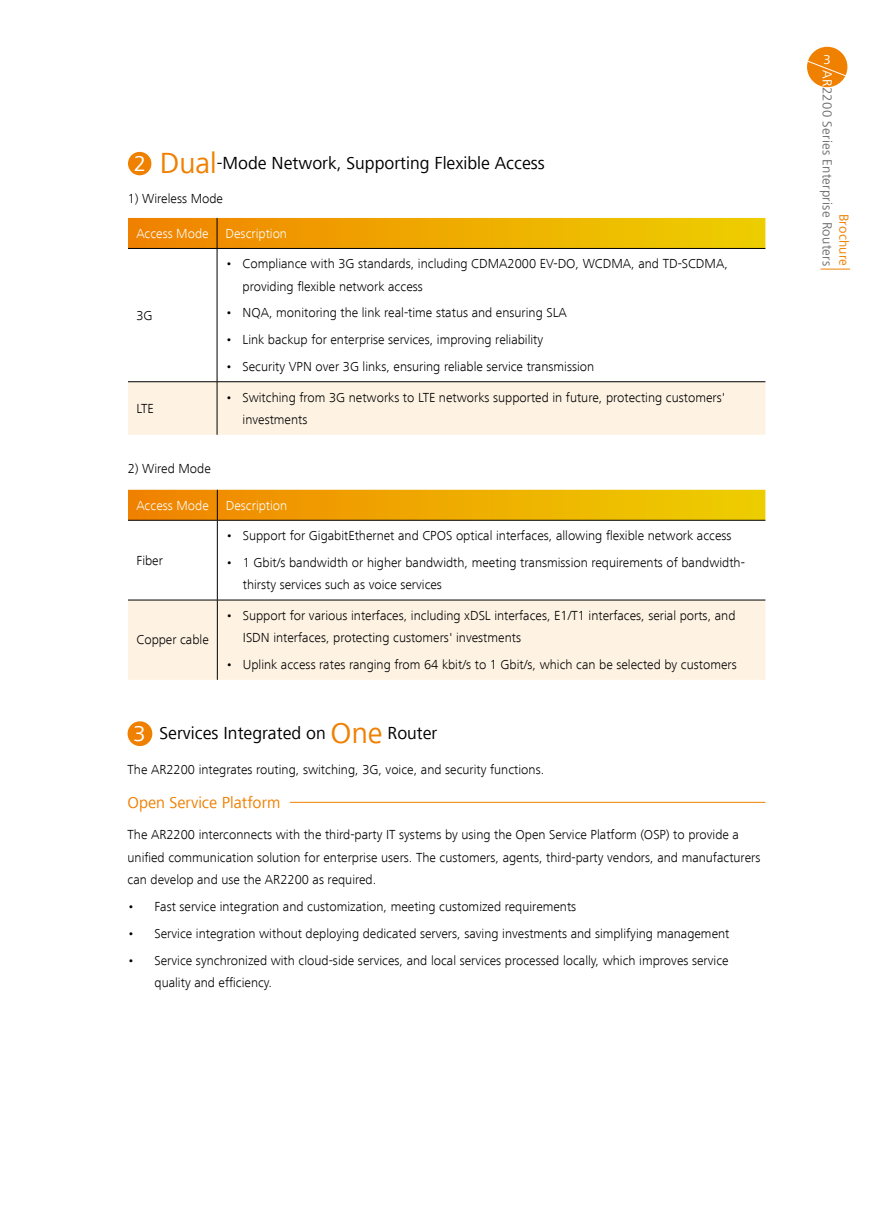
<style>
.page{position:relative;width:893px;height:1212px;background:#fff}
.page>*{position:absolute;margin:0;border:0;box-sizing:border-box;transform-origin:0 0}
.t1{font:30px "Frutiger Next LT";color:#ef8000}
.t2{font:22.5px "Frutiger Next LT";color:#fff}
.t3{font:18px "Frutiger Next LT";color:#000}
.t4{font:16.5px "Frutiger Next LT";color:#ef8000}
.t5{font:300 13.5px/22.5px "Frutiger Next LT";color:#000}
.t6{font:300 13.5px "Frutiger Next LT";color:#fff}
.t7{font:13.5px/16.5px "Frutiger Next LT";letter-spacing:.02em;color:#727172;text-align:right}
.t8{font:13.5px "Frutiger Next LT";color:#fff}
.s1{font-size:22.5px;color:#fff}
.s2{font-size:30px;color:#ef8000}
.s3{color:#ef8000}
.s4{color:#fff}
</style>
<div class="page">
<div style="left:807px;top:47px;width:40px;height:40px;background:#ef8000;border-radius:50%"></div>
<svg style="left:807px;top:60px;width:41px;height:18px"></svg>
<svg style="left:821px;top:269px;width:29px;height:1px"></svg>
<div style="left:128px;top:152px;width:23px;height:23px;background:#ef8000;border-radius:50%"></div>
<svg style="left:128px;top:218px;width:637px;height:30px;background:#eda800"></svg>
<div style="left:128px;top:382px;width:637px;height:53px;background:#fef3e3"></div>
<hr style="left:217px;top:218px;width:1px;height:30px;background:#000">
<hr style="left:128px;top:248px;width:89px;height:1px;background:#000">
<hr style="left:217px;top:248px;width:548px;height:1px;background:#000">
<hr style="left:217px;top:249px;width:1px;height:132px;background:#000">
<hr style="left:128px;top:381px;width:89px;height:1px;background:#000">
<hr style="left:217px;top:381px;width:548px;height:1px;background:#000">
<hr style="left:217px;top:382px;width:1px;height:53px;background:#000">
<svg style="left:128px;top:490px;width:637px;height:30px;background:#eca700"></svg>
<div style="left:128px;top:601px;width:637px;height:79px;background:#fef3e3"></div>
<hr style="left:217px;top:490px;width:1px;height:30px;background:#000">
<hr style="left:128px;top:520px;width:89px;height:1px;background:#000">
<hr style="left:217px;top:520px;width:548px;height:1px;background:#000">
<hr style="left:217px;top:520px;width:1px;height:80px;background:#000">
<hr style="left:128px;top:600px;width:89px;height:1px;background:#000">
<hr style="left:217px;top:600px;width:548px;height:1px;background:#000">
<hr style="left:217px;top:600px;width:1px;height:80px;background:#000">
<div style="left:128px;top:721px;width:24px;height:25px;background:#ef8000;border-radius:50%"></div>
<hr style="left:290px;top:802px;width:475px;height:1px;background:#ef8000">
<h1 class="t1" style="left:160px;top:146px;width:58px">Dual</h1>
<h2 class="t2" style="left:134px;top:151px;width:14px">2</h2>
<h3 class="t3" style="left:217px;top:153px;width:330px">-Mode Network, Supporting Flexible Access</h3>
<p class="t5" style="left:128px;top:188px;width:97px">1) Wireless Mode</p>
<p class="t6" style="left:136px;top:226px;width:74px">Access Mode</p>
<p class="t6" style="left:226px;top:226px;width:63px">Description</p>
<p class="t5" style="left:136px;top:304px;width:18px">3G</p>
<p class="t5" style="left:136px;top:397px;width:19px">LTE</p>
<p class="t5" style="left:128px;top:457px;width:84px">2) Wired Mode</p>
<p class="t5" style="left:243px;top:252px;width:487px;text-indent:-17px">• Compliance with 3G standards, including CDMA2000 EV-DO, WCDMA, and TD-SCDMA, providing flexible network access</p>
<p class="t5" style="left:226px;top:302px;width:343px">• NQA, monitoring the link real-time status and ensuring SLA</p>
<p class="t5" style="left:226px;top:329px;width:319px">• Link backup for enterprise services, improving reliability</p>
<p class="t5" style="left:226px;top:355px;width:370px">• Security VPN over 3G links, ensuring reliable service transmission</p>
<p class="t5" style="left:243px;top:386px;width:484px;text-indent:-17px">• Switching from 3G networks to LTE networks supported in future, protecting customers' investments</p>
<p class="t6" style="left:136px;top:498px;width:74px">Access Mode</p>
<p class="t6" style="left:226px;top:498px;width:63px">Description</p>
<p class="t5" style="left:136px;top:549px;width:28px">Fiber</p>
<p class="t5" style="left:137px;top:629px;width:74px">Copper cable</p>
<p class="t5" style="left:226px;top:524px;width:507px">• Support for GigabitEthernet and CPOS optical interfaces, allowing flexible network access</p>
<p class="t5" style="left:243px;top:551px;width:504px;text-indent:-17px">• 1 Gbit/s bandwidth or higher bandwidth, meeting transmission requirements of bandwidth&shy;thirsty services such as voice services</p>
<p class="t5" style="left:243px;top:604px;width:494px;text-indent:-17px">• Support for various interfaces, including xDSL interfaces, E1/T1 interfaces, serial ports, and<br>ISDN interfaces, protecting customers' investments</p>
<p class="t5" style="left:226px;top:653px;width:512px">• Uplink access rates ranging from 64 kbit/s to 1 Gbit/s, which can be selected by customers</p>
<h3 class="t3" style="left:133px;top:723px;width:306px"><span class="s1">3</span> Services Integrated on <span class="s2">One</span> Router</h3>
<p class="t5" style="left:128px;top:758px;width:418px">The AR2200 integrates routing, switching, 3G, voice, and security functions.</p>
<p class="t4" style="left:128px;top:793px;width:154px">Open Service Platform</p>
<p class="t5" style="left:128px;top:824px;width:634px">The AR2200 interconnects with the third-party IT systems by using the Open Service Platform (OSP) to provide a unified communication solution for enterprise users. The customers, agents, third-party vendors, and manufacturers can develop and use the AR2200 as required.</p>
<p class="t5" style="left:128px;top:895px;width:450px">• Fast service integration and customization, meeting customized requirements</p>
<p class="t5" style="left:128px;top:922px;width:603px">• Service integration without deploying dedicated servers, saving investments and simplifying management</p>
<p class="t5" style="left:155px;top:949px;width:576px;text-indent:-27px">• Service synchronized with cloud-side services, and local services processed locally, which improves service quality and efficiency.</p>
<p class="t8" style="left:824px;top:52px;width:9px">3</p>
<p class="t7" style="left:852px;top:70px;width:197px;rotate:90deg"><span class="s3">Brochure<br></span><span class="s4">AR</span>2200 Series Enterprise Routers</p>
</div>
